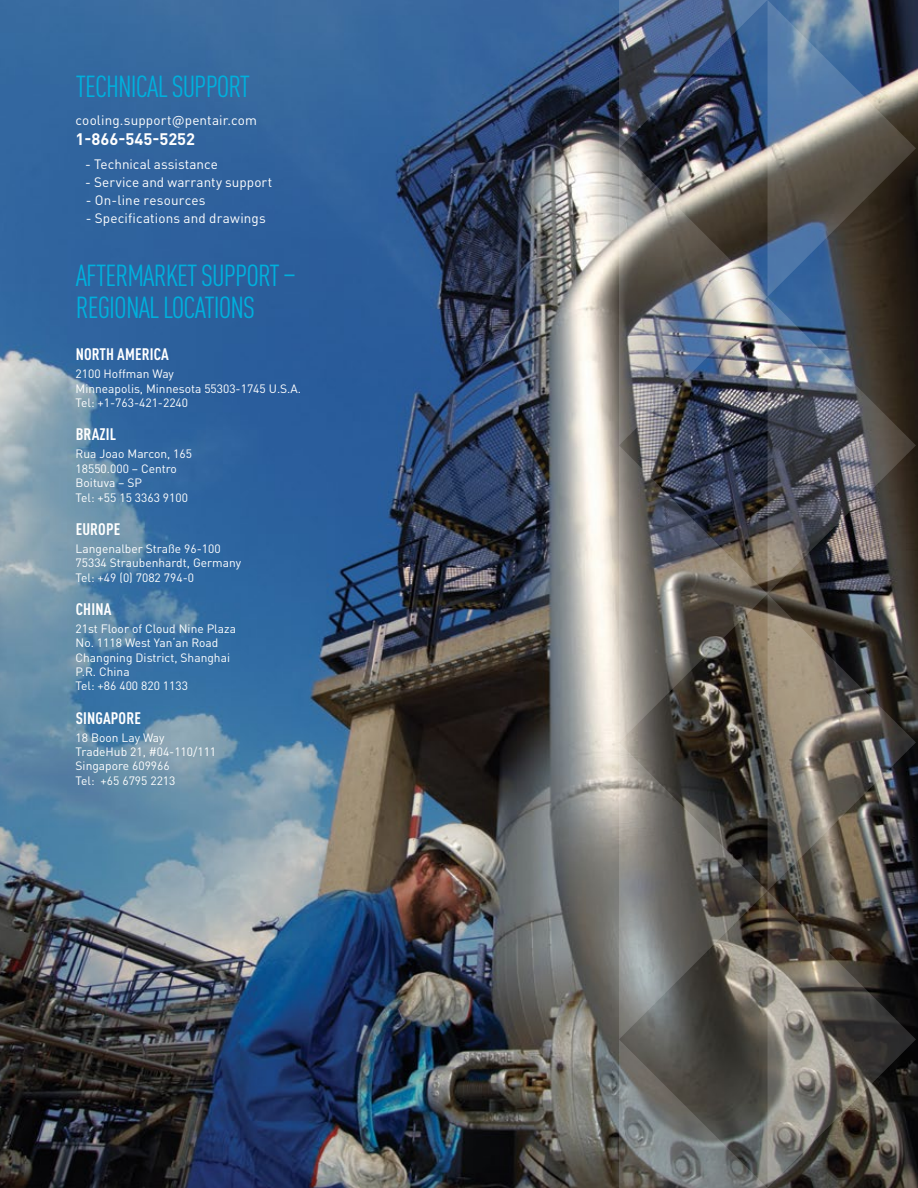
<style>
.page{position:relative;width:918px;height:1188px;background:#fff}
.page>*{position:absolute;margin:0;border:0;box-sizing:border-box;transform-origin:0 0}
.t1{font:condensed 30px/31.5px "DIN Pro";letter-spacing:-.03em;color:#00b0dd}
.t2{font:700 condensed 16.5px "DIN Pro";letter-spacing:.01em;color:#fff}
.t3{font:700 16.5px "DIN Pro";color:#fff}
.t4{font:13.5px "DIN Pro";letter-spacing:.015em;color:#fff}
.t5{font:12px/14.4px "DIN Pro";color:#fff}
</style>
<div class="page">
<img style="left:0;top:0;width:918px;height:1188px">
<img style="left:619px;top:0;width:297px;height:148px">
<img style="left:619px;top:148px;width:297px;height:297px">
<img style="left:619px;top:445px;width:297px;height:297px">
<svg style="left:619px;top:742px;width:297px;height:446px"></svg>
<svg style="left:619px;top:1039px;width:162px;height:149px"></svg>
<h1 class="t1" style="left:76px;top:69px;width:21px">TECHNICAL</h1>
<h1 class="t1" style="left:172px;top:69px;width:80px">SUPPORT</h1>
<p class="t4" style="left:76px;top:109px;width:183px">cooling.support@pentair.com</p>
<h2 class="t3" style="left:76px;top:125px;width:121px">1-866-545-5252</h2>
<p class="t4" style="left:85px;top:154px;width:134px">- Technical assistance</p>
<p class="t4" style="left:85px;top:172px;width:189px">- Service and warranty support</p>
<p class="t4" style="left:86px;top:190px;width:121px">- On-line resources</p>
<p class="t4" style="left:86px;top:208px;width:182px">- Specifications and drawings</p>
<h1 class="t1" style="left:76px;top:258px;width:222px">AFTERMARKET SUPPORT –<br>REGIONAL</h1>
<h1 class="t1" style="left:163px;top:289px;width:94px">LOCATIONS</h1>
<h2 class="t2" style="left:76px;top:342px;width:95px">NORTH AMERICA</h2>
<p class="t5" style="left:76px;top:366px;width:227px">2100 Hoffman Way<br>M inneapolis, M innesota 55303-1745 U .S.A.<br>Tel: +1-763-421-2240</p>
<h2 class="t2" style="left:76px;top:422px;width:42px">BRAZIL</h2>
<p class="t5" style="left:76px;top:446px;width:118px">Rua Joao Marcon, 165<br>18550.000 – Centro<br>Boituva – SP<br>Tel: +55 15 3363 9100</p>
<h2 class="t2" style="left:76px;top:517px;width:46px">EUROPE</h2>
<p class="t5" style="left:76px;top:540px;width:167px">Langenalber Straße 96-100<br>75334 Straubenhardt, Germany<br>Tel: +49 (0) 7082 794-0</p>
<h2 class="t2" style="left:76px;top:597px;width:37px">CHINA</h2>
<p class="t5" style="left:76px;top:620px;width:162px">21st Floor of Cloud N ine Plaza<br>No. 1118 West Yan‘an Road<br>Changning District, Shanghai<br>P.R. China<br>Tel: +86 400 820 1133</p>
<h2 class="t2" style="left:76px;top:705px;width:67px">SINGAPORE</h2>
<p class="t5" style="left:76px;top:729px;width:142px">18 Boon Lay Way<br>TradeHub 21, #04-110/111<br>Singapore 609966<br>Tel: +65 6795 2213</p>
</div>
